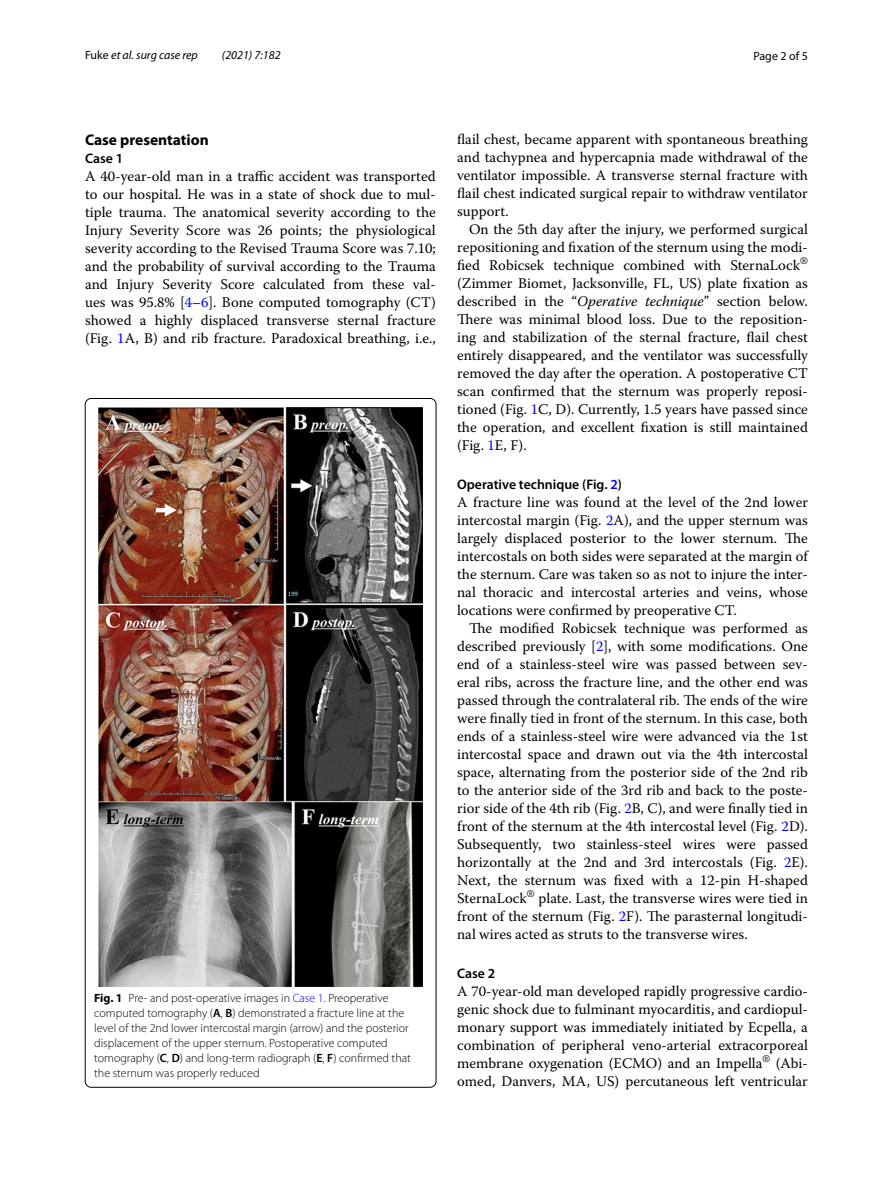
<style>
.page{position:relative;width:893px;height:1187px;background:#fff}
.page>*{position:absolute;margin:0;border:0;box-sizing:border-box;transform-origin:0 0}
.t1{font:700 15.45px "Myriad Pro";color:#000}
.t2{font:14.7px/18px "Warnock Pro";color:#000;text-align:justify}
.t3{font:600 13.8px "Myriad Pro";color:#000}
.t4{font:300 12px/15px "Myriad Pro";color:#000}
.t5{font:italic 12px "Myriad Pro";color:#000}
.t6{font:12px "Myriad Pro";color:#000}
.s1{font-style:normal}
.s2{color:#00f}
.s3{font-weight:700}
.s4{font-weight:600}
.s5{font-style:italic}
</style>
<div class="page">
<img style="left:99px;top:407px;width:323px;height:579px">
<p class="t5" style="left:85px;top:48px;width:114px"><span class="s1">Fuke</span> et al. surg case rep</p>
<p class="t5" style="left:222px;top:48px;width:60px">(2021) 7:182</p>
<p class="t6" style="left:753px;top:48px;width:56px">Page 2 of 5</p>
<p class="t1" style="left:85px;top:129px;width:125px">Case presentation</p>
<p class="t3" style="left:85px;top:149px;width:40px">Case 1</p>
<p class="t2" style="left:85px;top:166px;width:352px">A 40-year-old man in a traffic accident was transported to our hospital. He was in a state of shock due to mul&shy;tiple trauma. The anatomical severity according to the Injury Severity Score was 26 points; the physiological severity according to the Revised Trauma Score was 7.10; and the probability of survival according to the Trauma and Injury Severity Score calculated from these val&shy;ues was 95.8% [<span class="s2">4</span>–<span class="s2">6</span>]. Bone computed tomography (CT) showed a highly displaced transverse sternal fracture (Fig. <span class="s2">1</span>A, B) and rib fracture. Paradoxical breathing, i.e.,</p>
<p class="t4" style="left:94px;top:990px;width:318px"><span class="s3">Fig. 1</span> Pre- and post-operative images in <span class="s2">Case 1</span>. Preoperative computed tomography (<span class="s4">A</span>, <span class="s4">B</span>) demonstrated a fracture line at the level of the 2nd lower intercostal margin (arrow) and the posterior displacement of the upper sternum. Postoperative computed tomography (<span class="s4">C</span>, <span class="s4">D</span>) and long-term radiograph (<span class="s4">E</span>, <span class="s4">F</span>) confirmed that the sternum was properly reduced</p>
<p class="t2" style="left:457px;top:130px;width:352px">flail chest, became apparent with spontaneous breathing and tachypnea and hypercapnia made withdrawal of the ventilator impossible. A transverse sternal fracture with flail chest indicated surgical repair to withdraw ventilator support.</p>
<p class="t2" style="left:457px;top:220px;width:352px;text-indent:12px">On the 5th day after the injury, we performed surgical repositioning and fixation of the sternum using the modi&shy;fied Robicsek technique combined with SternaLock<sup>® </sup>(Zimmer Biomet, Jacksonville, FL, US) plate fixation as described in the “<span class="s5">Operative technique</span>” section below.<br>There was minimal blood loss. Due to the reposition&shy;ing and stabilization of the sternal fracture, flail chest entirely disappeared, and the ventilator was successfully removed the day after the operation. A postoperative CT scan confirmed that the sternum was properly reposi&shy;tioned (Fig. <span class="s2">1</span>C, D). Currently, 1.5 years have passed since the operation, and excellent fixation is still maintained (Fig. <span class="s2">1</span>E, F).</p>
<p class="t3" style="left:457px;top:475px;width:166px">Operative technique (Fig. <span class="s2">2</span>)</p>
<p class="t2" style="left:457px;top:492px;width:352px">A fracture line was found at the level of the 2nd lower intercostal margin (Fig. <span class="s2">2</span>A), and the upper sternum was largely displaced posterior to the lower sternum. The intercostals on both sides were separated at the margin of the sternum. Care was taken so as not to injure the inter&shy;nal thoracic and intercostal arteries and veins, whose locations were confirmed by preoperative CT.</p>
<p class="t2" style="left:457px;top:618px;width:352px;text-indent:12px">The modified Robicsek technique was performed as described previously [<span class="s2">2</span>], with some modifications. One end of a stainless-steel wire was passed between sev&shy;eral ribs, across the fracture line, and the other end was passed through the contralateral rib. The ends of the wire were finally tied in front of the sternum. In this case, both ends of a stainless-steel wire were advanced via the 1st intercostal space and drawn out via the 4th intercostal space, alternating from the posterior side of the 2nd rib to the anterior side of the 3rd rib and back to the poste&shy;rior side of the 4th rib (Fig. <span class="s2">2</span>B, C), and were finally tied in front of the sternum at the 4th intercostal level (Fig. <span class="s2">2</span>D).<br>Subsequently, two stainless-steel wires were passed horizontally at the 2nd and 3rd intercostals (Fig. <span class="s2">2</span>E).<br>Next, the sternum was fixed with a 12-pin H-shaped SternaLock<sup>®</sup> plate. Last, the transverse wires were tied in front of the sternum (Fig. <span class="s2">2</span>F). The parasternal longitudi&shy;nal wires acted as struts to the transverse wires.</p>
<p class="t3" style="left:457px;top:964px;width:40px">Case 2</p>
<p class="t2" style="left:457px;top:981px;width:352px">A 70-year-old man developed rapidly progressive cardio&shy;genic shock due to fulminant myocarditis, and cardiopul&shy;monary support was immediately initiated by Ecpella, a combination of peripheral veno-arterial extracorporeal membrane oxygenation (ECMO) and an Impella<sup>®</sup> (Abi&shy;omed, Danvers, MA, US) percutaneous left ventricular</p>
</div>
